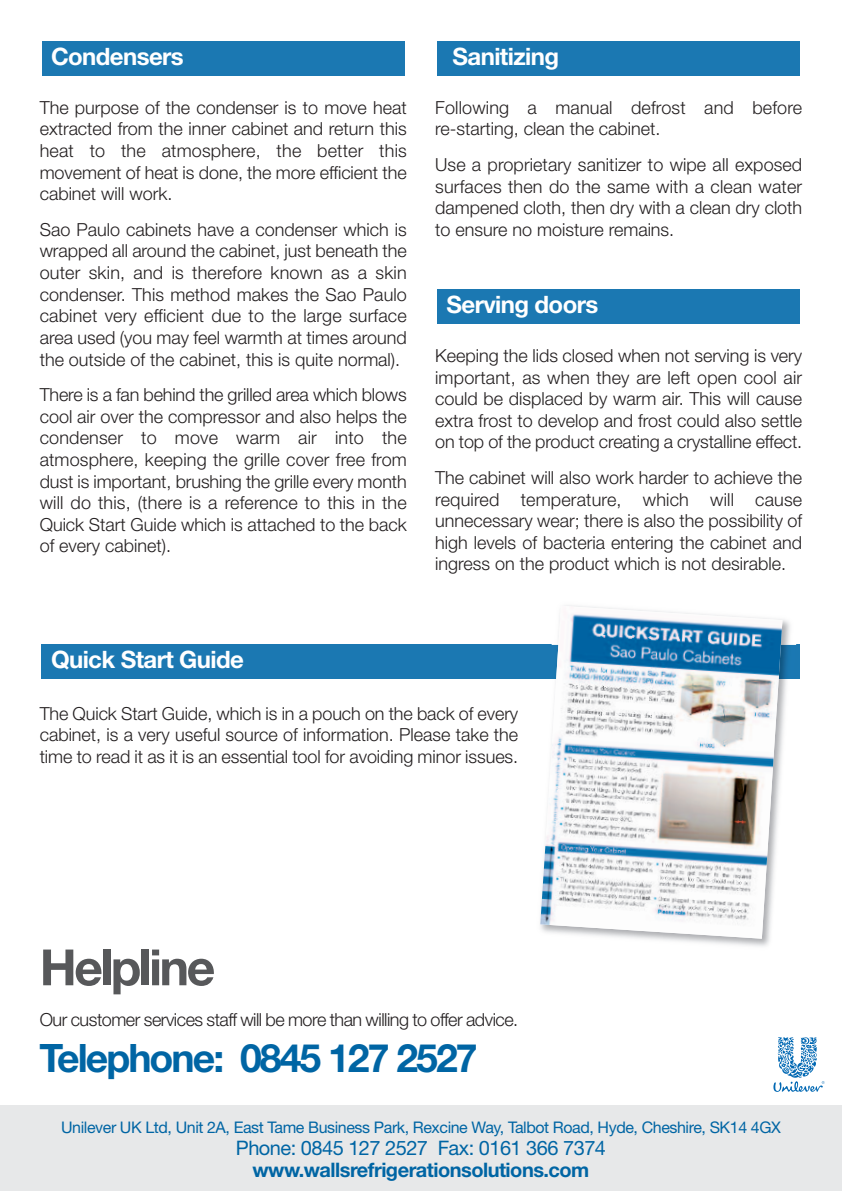
<style>
.page{position:relative;width:842px;height:1191px;background:#fff}
.page>*{position:absolute;margin:0;border:0;box-sizing:border-box;transform-origin:0 0}
.t1{font:700 50px "Helvetica Neue";letter-spacing:-.05em;color:#57585a}
.t2{font:700 39.2px "Helvetica Neue";letter-spacing:-.05em;color:#0065a4}
.t3{font:700 24px "Helvetica Neue";letter-spacing:-.025em;color:#fff}
.t4{font:700 20px "Helvetica Neue";letter-spacing:-.025em;color:#0065a4}
.t5{font:20px "Helvetica Neue";letter-spacing:-.025em;color:#0065a4}
.t6{font:300 18px/21.6px "Helvetica Neue";color:#231f20;text-align:justify}
.t7{font:300 18px "Helvetica Neue";letter-spacing:-.025em;color:#231f20}
.t8{font:16px "Helvetica Neue";letter-spacing:-.025em;color:#0065a4}
</style>
<div class="page">
<div style="left:0;top:1106px;width:842px;height:85px;background:#e7e8e9"></div>
<div style="left:42px;top:42px;width:363px;height:34px;background:#1b78b2"></div>
<div style="left:437px;top:42px;width:363px;height:34px;background:#1b78b2"></div>
<div style="left:437px;top:290px;width:363px;height:34px;background:#1b78b2"></div>
<div style="left:42px;top:645px;width:758px;height:34px;background:#1b78b2"></div>
<img style="left:565px;top:605px;width:233px;height:40px">
<img style="left:636px;top:679px;width:151px;height:268px">
<img style="left:540px;top:606px;width:242px;height:332px">
<svg style="left:773px;top:1037px;width:51px;height:54px"></svg>
<h3 class="t3" style="left:51px;top:48px;width:134px">Condensers</h3>
<p class="t6" style="left:40px;top:98px;width:369px">The purpose of the condenser is to move heat extracted from the inner cabinet and return this heat to the atmosphere, the better this movement of heat is done, the more efficient the cabinet will work.</p>
<p class="t6" style="left:40px;top:220px;width:369px">Sao Paulo cabinets have a condenser which is wrapped all around the cabinet, just beneath the outer skin, and is therefore known as a skin condenser. This method makes the Sao Paulo cabinet very efficient due to the large surface area used (you may feel warmth at times around the outside of the cabinet, this is quite normal).</p>
<p class="t6" style="left:40px;top:385px;width:369px">There is a fan behind the grilled area which blows cool air over the compressor and also helps the condenser to move warm air into the atmosphere, keeping the grille cover free from dust is important, brushing the grille every month will do this, (there is a reference to this in the Quick Start Guide which is attached to the back of every cabinet).</p>
<h3 class="t3" style="left:453px;top:48px;width:108px">Sanitizing</h3>
<p class="t6" style="left:435px;top:98px;width:369px">Following a manual defrost and before re-starting, clean the cabinet.</p>
<p class="t6" style="left:435px;top:155px;width:369px">Use a proprietary sanitizer to wipe all exposed surfaces then do the same with a clean water dampened cloth, then dry with a clean dry cloth to ensure no moisture remains.</p>
<h3 class="t3" style="left:446px;top:296px;width:153px">Serving doors</h3>
<p class="t6" style="left:435px;top:346px;width:369px">Keeping the lids closed when not serving is very important, as when they are left open cool air could be displaced by warm air. This will cause extra frost to develop and frost could also settle on top of the product creating a crystalline effect.</p>
<p class="t6" style="left:435px;top:468px;width:369px">The cabinet will also work harder to achieve the required temperature, which will cause unnecessary wear; there is also the possibility of high levels of bacteria entering the cabinet and ingress on the product which is not desirable.</p>
<h3 class="t3" style="left:51px;top:651px;width:194px">Quick Start Guide</h3>
<p class="t6" style="left:40px;top:704px;width:480px">The Quick Start Guide, which is in a pouch on the back of every cabinet, is a very useful source of information. Please take the time to read it as it is an essential tool for avoiding minor issues.</p>
<h1 class="t1" style="left:40px;top:949px;width:177px">Helpline</h1>
<p class="t7" style="left:40px;top:1013px;width:480px">Our customer services staff will be more than willing to offer advice.</p>
<h2 class="t2" style="left:40px;top:1043px;width:439px">Telephone: 0845 127 2527</h2>
<p class="t8" style="left:61px;top:1121px;width:721px">Unilever UK Ltd, Unit 2A, East Tame Business Park, Rexcine Way, Talbot Road, Hyde, Cheshire, SK14 4GX</p>
<p class="t5" style="left:236px;top:1141px;width:372px">Phone: 0845 127 2527 Fax: 0161 366 7374</p>
<p class="t4" style="left:252px;top:1163px;width:338px">www.wallsrefrigerationsolutions.com</p>
</div>
